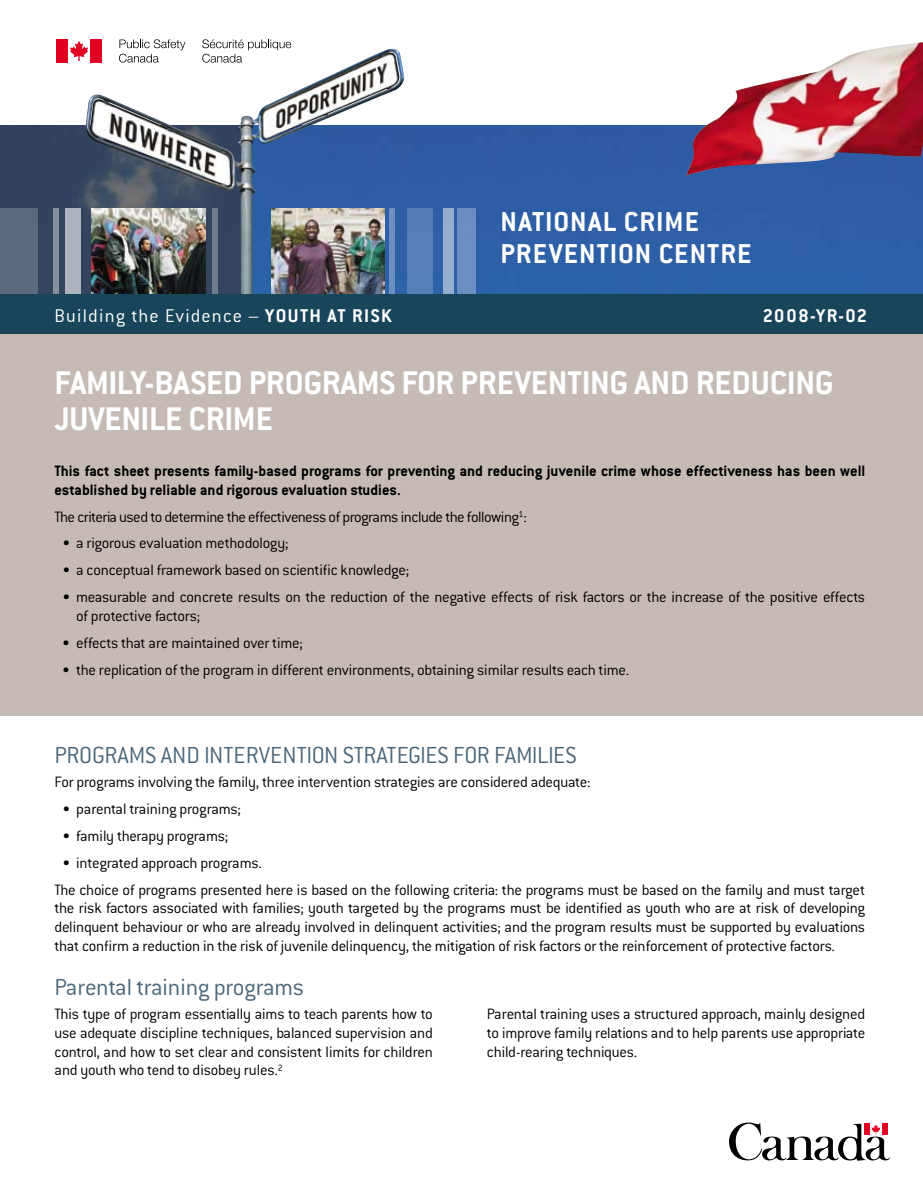
<style>
.page{position:relative;width:923px;height:1189px;background:#fff}
.page>*{position:absolute;margin:0;border:0;box-sizing:border-box;transform-origin:0 0}
.t1{font:700 36px/36px "Conduit ITC";letter-spacing:-.005em;color:#fff}
.t2{font:700 30px/31.5px "Conduit ITC";letter-spacing:.035em;color:#fff}
.t3{font:300 25.5px "Conduit ITC";color:#4c677a}
.t4{font:300 20.25px "Conduit ITC";letter-spacing:.055em;color:#fff}
.t5{font:700 20.25px "Conduit ITC";letter-spacing:.065em;color:#fff}
.t6{font:300 16.5px/18.8px "Conduit ITC";letter-spacing:-.015em;color:#000;text-align:justify}
.t7{font:700 16.5px/18.8px "Conduit ITC";color:#000}
.t8{font:300 16.5px "Conduit ITC";letter-spacing:-.035em;color:#000}
.s1{font-weight:700}
</style>
<div class="page">
<div style="left:0;top:319px;width:922px;height:396px;background:#c6bbb4"></div>
<svg style="left:729px;top:1122px;width:160px;height:39px"></svg>
<img style="left:0;top:125px;width:922px;height:169px">
<img style="left:86px;top:49px;width:318px;height:245px">
<img style="left:92px;top:208px;width:113px;height:86px">
<div style="left:212px;top:208px;width:6px;height:99px;background:#707b8d"></div>
<div style="left:53px;top:208px;width:6px;height:99px;background:#848e9d"></div>
<div style="left:65px;top:208px;width:15px;height:99px;background:#adb4be"></div>
<div style="left:0;top:208px;width:38px;height:99px;background:#5b687d"></div>
<img style="left:271px;top:208px;width:114px;height:86px">
<div style="left:389px;top:208px;width:6px;height:99px;background:#6b8fc1"></div>
<div style="left:443px;top:208px;width:10px;height:99px;background:#96afd2"></div>
<div style="left:458px;top:208px;width:18px;height:99px;background:#6c8fc1"></div>
<div style="left:407px;top:208px;width:26px;height:99px;background:#567fb8"></div>
<img style="left:685px;top:42px;width:237px;height:134px">
<div style="left:0;top:294px;width:922px;height:40px;background:#18455a"></div>
<div style="left:56px;top:39px;width:11px;height:24px;background:#df0022"></div>
<svg style="left:70px;top:41px;width:18px;height:20px"></svg>
<div style="left:91px;top:39px;width:11px;height:24px;background:#df0022"></div>
<svg style="left:202px;top:39px;width:89px;height:24px"></svg>
<svg style="left:119px;top:39px;width:66px;height:24px"></svg>
<p class="t4" style="left:55px;top:305px;width:223px">Building the Evidence – <span class="s1">YOUT</span></p>
<p class="t5" style="left:309px;top:304px;width:83px">H ATRISK</p>
<h2 class="t2" style="left:500px;top:205px;width:252px">National Crime<br>Prevention Centre</h2>
<p class="t5" style="left:762px;top:304px;width:106px">2008-YR-02</p>
<h1 class="t1" style="left:55px;top:364px;width:780px">Family-based Programs for Preventing and Reducing<br>Juvenile Crime</h1>
<p class="t7" style="left:55px;top:461px;width:812px">This fact sheet presents family-based programs for preventing and reducing juvenile crime whose effectiveness has been well established by reliable and rigorous evaluation studies.</p>
<p class="t8" style="left:55px;top:507px;width:474px">The criteria used to determine the effectiveness of programs include the following<sup>1</sup>:</p>
<p class="t6" style="left:63px;top:534px;width:227px">• a rigorous evaluation methodology;</p>
<p class="t6" style="left:63px;top:560px;width:348px">• a conceptual framework based on scientific knowledge;</p>
<p class="t6" style="left:76px;top:587px;width:790px;text-indent:-13px">• measurable and concrete results on the reduction of the negative effects of risk factors or the increase of the positive effects of protective factors;</p>
<p class="t6" style="left:63px;top:633px;width:242px">• effects that are maintained over time;</p>
<p class="t6" style="left:63px;top:660px;width:568px">• the replication of the program in different environments, obtaining similar results each time.</p>
<h3 class="t3" style="left:55px;top:741px;width:523px">Programs and Intervention Strategies for Families</h3>
<p class="t6" style="left:55px;top:772px;width:537px">For programs involving the family, three intervention strategies are considered adequate:</p>
<p class="t6" style="left:63px;top:799px;width:180px">• parental training programs;</p>
<p class="t6" style="left:63px;top:826px;width:167px">• family therapy programs;</p>
<p class="t6" style="left:55px;top:849px;width:811px;line-height:26.8px;text-indent:8px">• integrated approach programs.<br>The choice of programs presented here is based on the following criteria: the programs must be based on the family and must target</p>
<p class="t6" style="left:55px;top:898px;width:812px">the risk factors associated with families; youth targeted by the programs must be identified as youth who are at risk of developing delinquent behaviour or who are already involved in delinquent activities; and the program results must be supported by evaluations that confirm a reduction in the risk of juvenile delinquency, the mitigation of risk factors or the reinforcement of protective factors.</p>
<h3 class="t3" style="left:55px;top:972px;width:251px">Parental training programs</h3>
<p class="t6" style="left:55px;top:1004px;width:380px">This type of program essentially aims to teach parents how to use adequate discipline techniques, balanced supervision and control, and how to set clear and consistent limits for children and youth who tend to disobey rules.<sup>2</sup></p>
<p class="t6" style="left:487px;top:1004px;width:380px">Parental training uses a structured approach, mainly designed to improve family relations and to help parents use appropriate child-rearing techniques.</p>
</div>
